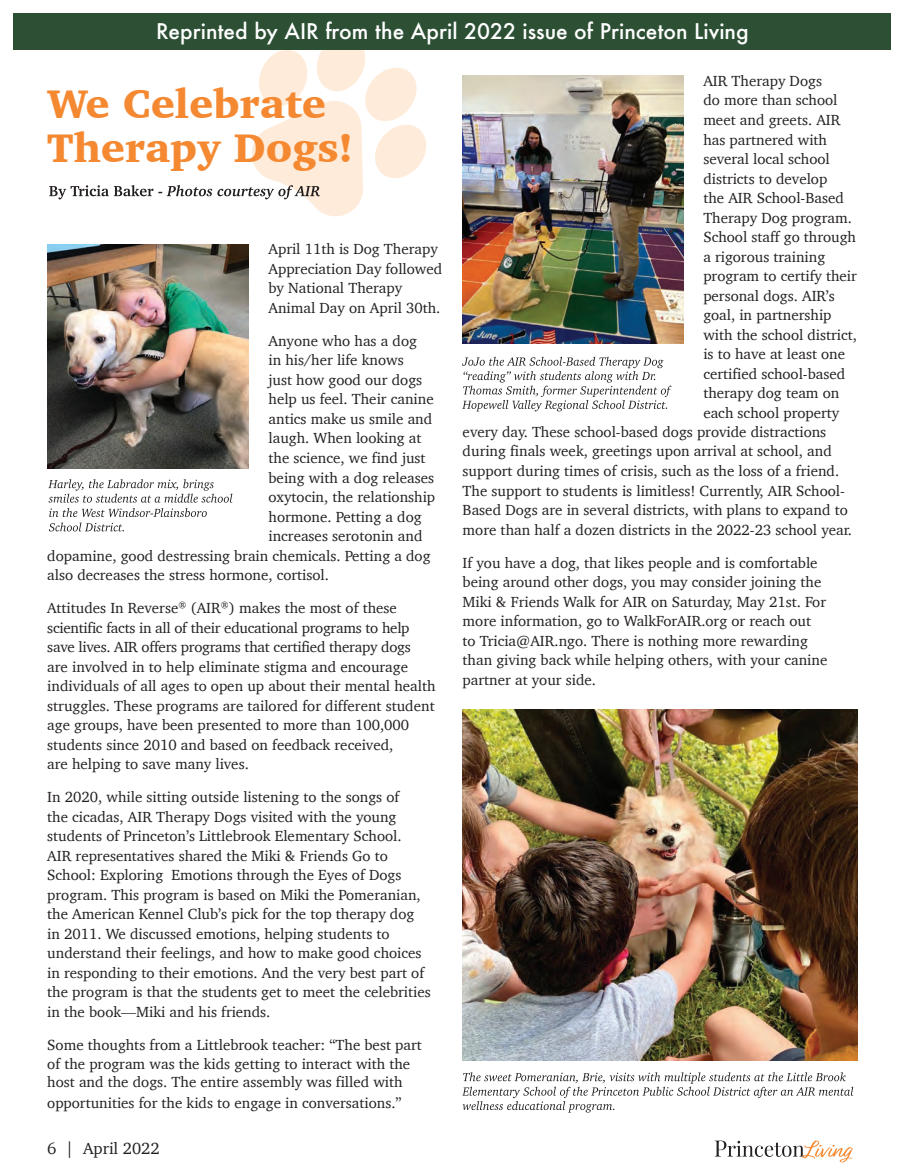
<style>
.page{position:relative;width:905px;height:1175px;background:#fff}
.page>*{position:absolute;margin:0;border:0;box-sizing:border-box;transform-origin:0 0}
.t1{font:900 40.95px/43.7px "Charter";color:#f58932}
.t2{font:500 21px "Futura";color:#fff}
.t3{font:16.5px "Charter";color:#231f20}
.t4{font:15px/19.5px "Charter";color:#231f20}
</style>
<div class="page">
<svg style="left:714px;top:1140px;width:138px;height:22px"></svg>
<svg style="left:49px;top:50px;width:377px;height:167px"></svg>
<img style="left:47px;top:244px;width:201px;height:225px">
<img style="left:462px;top:709px;width:395px;height:351px">
<img style="left:462px;top:75px;width:221px;height:269px">
<svg style="left:462px;top:357px;width:209px;height:54px"></svg>
<svg style="left:462px;top:1072px;width:391px;height:40px"></svg>
<svg style="left:49px;top:508px;width:158px;height:23px"></svg>
<svg style="left:48px;top:479px;width:184px;height:23px"></svg>
<div style="left:13px;top:13px;width:878px;height:37px;background:#2d5035"></div>
<h2 class="t2" style="left:156px;top:17px;width:594px">Reprinted by AIR from the April 2022 issue of Princeton Living</h2>
<h1 class="t1" style="left:47px;top:81px;width:307px">We Celebrate<br>Therapy Dogs!</h1>
<p class="t4" style="left:268px;top:239px;width:175px">April 11th is Dog Therapy<br>Appreciation Day followed by National Therapy<br>Animal Day on April 30th.</p>
<p class="t4" style="left:268px;top:331px;width:150px">Anyone who has a dog</p>
<p class="t4" style="left:268px;top:350px;width:137px">in his/her life knows</p>
<p class="t4" style="left:268px;top:370px;width:155px">just how good our dogs</p>
<p class="t4" style="left:268px;top:389px;width:167px">help us feel. Their canine</p>
<p class="t4" style="left:268px;top:409px;width:165px">antics make us smile and</p>
<p class="t4" style="left:268px;top:428px;width:154px">laugh. When looking at</p>
<p class="t4" style="left:268px;top:448px;width:158px">the science, we find just</p>
<p class="t4" style="left:268px;top:467px;width:167px">being with a dog releases</p>
<p class="t4" style="left:268px;top:487px;width:168px">oxytocin, the relationship</p>
<p class="t4" style="left:268px;top:506px;width:155px">hormone. Petting a dog</p>
<p class="t4" style="left:268px;top:526px;width:155px">increases serotonin and</p>
<p class="t4" style="left:47px;top:545px;width:385px">dopamine, good destressing brain chemicals. Petting a dog</p>
<p class="t4" style="left:47px;top:565px;width:283px">also decreases the stress hormone, cortisol.</p>
<p class="t4" style="left:47px;top:598px;width:390px">Attitudes In Reverse<sup>®</sup> (AIR<sup>®</sup>) makes the most of these scientific facts in all of their educational programs to help save lives. AIR offers programs that certified therapy dogs<br>are involved in to help eliminate stigma and encourage individuals of all ages to open up about their mental health struggles. These programs are tailored for different student age groups, have been presented to more than 100,000 students since 2010 and based on feedback received,<br>are helping to save many lives.</p>
<p class="t4" style="left:47px;top:787px;width:385px">In 2020, while sitting outside listening to the songs of<br>the cicadas, AIR Therapy Dogs visited with the young students of Princeton’s Littlebrook Elementary School.<br>AIR representatives shared the Miki &amp; Friends Go to School: Exploring Emotions through the Eyes of Dogs program. This program is based on Miki the Pomeranian, the American Kennel Club’s pick for the top therapy dog in 2011. We discussed emotions, helping students to understand their feelings, and how to make good choices in responding to their emotions. And the very best part of the program is that the students get to meet the celebrities in the book—Miki and his friends.</p>
<p class="t4" style="left:47px;top:1035px;width:376px;line-height:18.9px">Some thoughts from a Littlebrook teacher: “The best part of the program was the kids getting to interact with the host and the dogs. The entire assembly was filled with</p>
<p class="t4" style="left:47px;top:1093px;width:356px">opportunities for the kids to engage in conversations.”</p>
<p class="t3" style="left:47px;top:1134px;width:114px">6 | April 2022</p>
<p class="t4" style="left:703px;top:71px;width:120px">AIR Therapy Dogs</p>
<p class="t4" style="left:703px;top:90px;width:136px">do more than school</p>
<p class="t4" style="left:703px;top:110px;width:139px">meet and greets. AIR</p>
<p class="t4" style="left:703px;top:129px;width:125px">has partnered with</p>
<p class="t4" style="left:703px;top:149px;width:128px">several local school</p>
<p class="t4" style="left:703px;top:168px;width:125px">districts to develop</p>
<p class="t4" style="left:703px;top:188px;width:142px">the AIR School-Based</p>
<p class="t4" style="left:703px;top:207px;width:150px">Therapy Dog program.</p>
<p class="t4" style="left:703px;top:227px;width:154px">School staff go through</p>
<p class="t4" style="left:703px;top:246px;width:123px">a rigorous training</p>
<p class="t4" style="left:703px;top:266px;width:155px">program to certify their</p>
<p class="t4" style="left:703px;top:285px;width:133px">personal dogs. AIR’s</p>
<p class="t4" style="left:703px;top:305px;width:130px">goal, in partnership</p>
<p class="t4" style="left:703px;top:324px;width:155px">with the school district,</p>
<p class="t4" style="left:703px;top:344px;width:143px">is to have at least one</p>
<p class="t4" style="left:703px;top:364px;width:143px">certified school-based</p>
<p class="t4" style="left:703px;top:383px;width:138px">therapy dog team on</p>
<p class="t4" style="left:703px;top:402px;width:137px">each school property</p>
<p class="t4" style="left:462px;top:422px;width:365px">every day. These school-based dogs provide distractions</p>
<p class="t4" style="left:462px;top:441px;width:370px">during finals week, greetings upon arrival at school, and</p>
<p class="t4" style="left:462px;top:461px;width:378px">support during times of crisis, such as the loss of a friend.</p>
<p class="t4" style="left:462px;top:480px;width:384px">The support to students is limitless! Currently, AIR School-</p>
<p class="t4" style="left:462px;top:500px;width:386px">Based Dogs are in several districts, with plans to expand to</p>
<p class="t4" style="left:462px;top:519px;width:391px">more than half a dozen districts in the 2022-23 school year.</p>
<p class="t4" style="left:462px;top:552px;width:366px">If you have a dog, that likes people and is comfortable being around other dogs, you may consider joining the Miki &amp; Friends Walk for AIR on Saturday, May 21st. For more information, go to WalkForAIR.org or reach out to Tricia@AIR.ngo. There is nothing more rewarding than giving back while helping others, with your canine partner at your side.</p>
</div>
